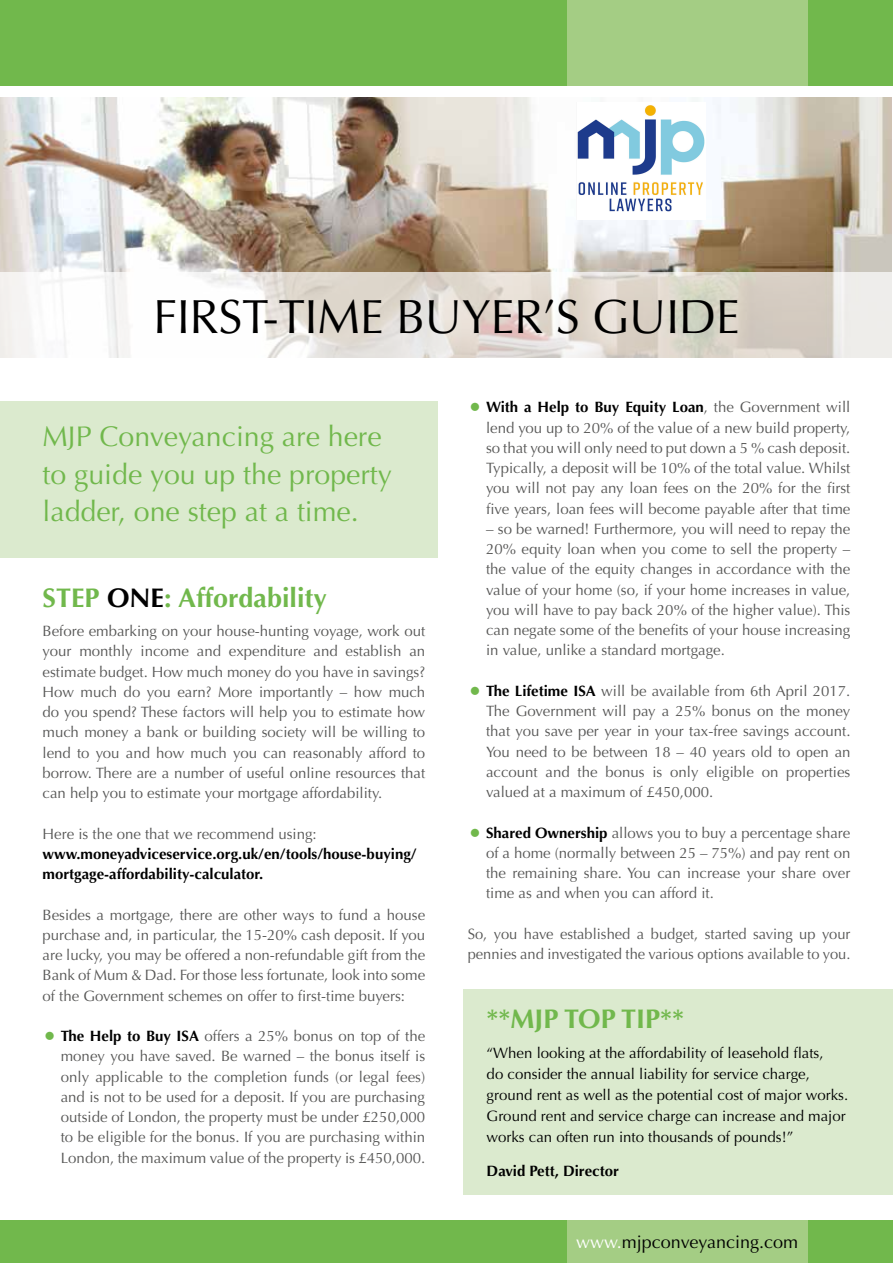
<style>
.page{position:relative;width:893px;height:1263px;background:#fff}
.page>*{position:absolute;margin:0;border:0;box-sizing:border-box;transform-origin:0 0}
.t1{font:48px "Optima";letter-spacing:-.01em;color:#000}
.t2{font:28.5px/37.5px "Optima";color:#71b84c}
.t3{font:700 27px "Optima";color:#71b84c}
.t4{font:18px "Optima";color:#000}
.t5{font:15px/20.2px "Optima";color:#575756;text-align:justify}
.t6{font:15px/21px "Optima";color:#000}
.t7{font:700 15px/20.2px "Optima";color:#000}
.s1{color:#000}
.s2{font-size:24px;color:#71b84c}
.s3{font-weight:700;color:#000}
.s4{color:#fff}
</style>
<div class="page">
<div style="left:463px;top:990px;width:430px;height:205px;background:#dbeace"></div>
<img style="left:0;top:98px;width:892px;height:174px">
<div style="left:0;top:0;width:893px;height:85px;background:#71b84c"></div>
<div style="left:567px;top:0;width:241px;height:85px;background:#a4cd84"></div>
<svg style="left:0;top:272px;width:892px;height:85px"></svg>
<div style="left:0;top:1220px;width:893px;height:43px;background:#71b84c"></div>
<div style="left:567px;top:1220px;width:241px;height:43px;background:#a4cd84"></div>
<div style="left:0;top:401px;width:438px;height:157px;background:#dbeace"></div>
<img style="left:576px;top:102px;width:129px;height:118px">
<h1 class="t1" style="left:153px;top:288px;width:588px">FIRST-TIME BUYER’S GUIDE</h1>
<h2 class="t2" style="left:43px;top:418px;width:351px">MJP Conveyancing are here to guide you up the property ladder, one step at a time.</h2>
<h3 class="t3" style="left:43px;top:583px;width:286px">STEP <span class="s1">ONE</span>: Affordability</h3>
<p class="t5" style="left:43px;top:621px;width:384px">Before embarking on your house-hunting voyage, work out your monthly income and expenditure and establish an estimate budget. How much money do you have in savings?<br>How much do you earn? More importantly – how much do you spend? These factors will help you to estimate how much money a bank or building society will be willing to lend to you and how much you can reasonably afford to borrow. There are a number of useful online resources that can help you to estimate your mortgage affordability.</p>
<p class="t5" style="left:43px;top:824px;width:276px">Here is the one that we recommend using:</p>
<p class="t7" style="left:43px;top:844px;width:376px">www.moneyadviceservice.org.uk/en/tools/house-buying/ mortgage-affordability-calculator.</p>
<p class="t5" style="left:43px;top:905px;width:384px">Besides a mortgage, there are other ways to fund a house purchase and, in particular, the 15-20% cash deposit. If you are lucky, you may be offered a non-refundable gift from the Bank of Mum &amp; Dad. For those less fortunate, look into some of the Government schemes on offer to first-time buyers:</p>
<p class="t5" style="left:61px;top:1026px;width:366px;text-indent:-18px"><span class="s2">•</span> <span class="s3">The Help to Buy ISA</span> offers a 25% bonus on top of the money you have saved. Be warned – the bonus itself is only applicable to the completion funds (or legal fees) and is not to be used for a deposit. If you are purchasing outside of London, the property must be under £250,000 to be eligible for the bonus. If you are purchasing within London, the maximum value of the property is £450,000.</p>
<p class="t5" style="left:486px;top:397px;width:366px;text-indent:-18px"><span class="s2">•</span> <span class="s3">With a Help to Buy Equity Loan</span>, the Government will lend you up to 20% of the value of a new build property, so that you will only need to put down a 5 % cash deposit.<br>Typically, a deposit will be 10% of the total value. Whilst you will not pay any loan fees on the 20% for the first five years, loan fees will become payable after that time</p>
<p class="t5" style="left:486px;top:519px;width:366px">– so be warned! Furthermore, you will need to repay the 20% equity loan when you come to sell the property – the value of the equity changes in accordance with the value of your home (so, if your home increases in value, you will have to pay back 20% of the higher value). This can negate some of the benefits of your house increasing in value, unlike a standard mortgage.</p>
<p class="t5" style="left:486px;top:681px;width:366px;text-indent:-18px"><span class="s2">•</span> <span class="s3">The Lifetime ISA</span> will be available from 6th April 2017.<br>The Government will pay a 25% bonus on the money that you save per year in your tax-free savings account.<br>You need to be between 18 – 40 years old to open an account and the bonus is only eligible on properties valued at a maximum of £450,000.</p>
<p class="t5" style="left:486px;top:822px;width:366px;text-indent:-18px"><span class="s2">•</span> <span class="s3">Shared Ownership</span> allows you to buy a percentage share of a home (normally between 25 – 75%) and pay rent on the remaining share. You can increase your share over time as and when you can afford it.</p>
<p class="t5" style="left:468px;top:924px;width:384px">So, you have established a budget, started saving up your pennies and investigated the various options available to you.</p>
<h3 class="t3" style="left:487px;top:1003px;width:199px">**MJP TOP TIP**</h3>
<p class="t6" style="left:487px;top:1042px;width:363px">“When looking at the affordability of leasehold flats,<br>do consider the annual liability for service charge, ground rent as well as the potential cost of major works.<br>Ground rent and service charge can increase and major works can often run into thousands of pounds!”</p>
<p class="t7" style="left:487px;top:1161px;width:134px">David Pett, Director</p>
<p class="t4" style="left:576px;top:1231px;width:223px"><span class="s4">www.</span>mjpconveyancing.com</p>
</div>
